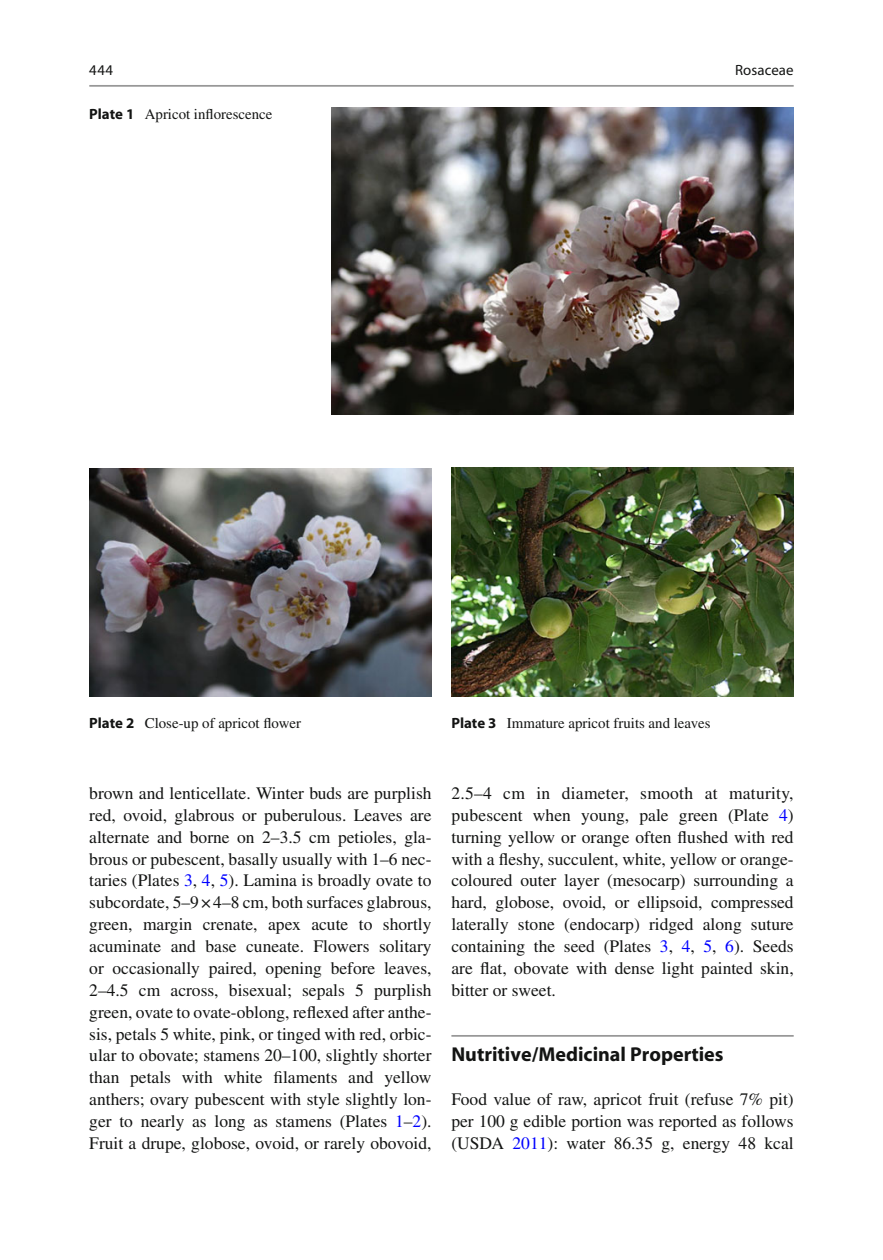
<style>
.page{position:relative;width:883px;height:1260px;background:#fff}
.page>*{position:absolute;margin:0;border:0;box-sizing:border-box;transform-origin:0 0}
.t1{font:700 20.12px "Myriad";color:#131413}
.t2{font:17.5px/21.9px "Times";color:#131413;text-align:justify}
.t3{font:14.88px "Times";color:#131413}
.t4{font:14.88px "Myriad";letter-spacing:.01em;color:#131413}
.s1{font-family:"Myriad";font-weight:700}
.s2{color:#00f}
</style>
<div class="page">
<hr style="left:89px;top:85px;width:705px;height:2px;background:#989898">
<hr style="left:451px;top:1035px;width:343px;height:2px;background:#989898">
<img style="left:451px;top:468px;width:343px;height:228px">
<img style="left:332px;top:107px;width:462px;height:308px">
<img style="left:89px;top:468px;width:343px;height:228px">
<p class="t4" style="left:89px;top:64px;width:25px">444</p>
<p class="t4" style="left:735px;top:64px;width:60px">Rosaceae</p>
<p class="t3" style="left:89px;top:108px;width:185px"><span class="s1">Plate 1</span> Apricot in fl orescence</p>
<p class="t3" style="left:89px;top:718px;width:213px"><span class="s1">Plate 2</span> Close-up of apricot fl ower</p>
<p class="t3" style="left:451px;top:718px;width:261px"><span class="s1">Plate 3</span> Immature apricot fruits and leaves</p>
<p class="t2" style="left:89px;top:784px;width:344px">brown and lenticellate. Winter buds are purplish red, ovoid, glabrous or puberulous. Leaves are alternate and borne on 2–3.5 cm petioles, gla&shy;brous or pubescent, basally usually with 1–6 nec&shy;taries (Plates <span class="s2">3</span> , <span class="s2">4</span> , <span class="s2">5</span> ). Lamina is broadly ovate to subcordate, 5–9 × 4–8 cm, both surfaces glabrous, green, margin crenate, apex acute to shortly acuminate and base cuneate. Flowers solitary or occasionally paired, opening before leaves, 2–4.5 cm across, bisexual; sepals 5 purplish green, ovate to ovate-oblong, re fl exed after anthe&shy;sis, petals 5 white, pink, or tinged with red, orbic&shy;ular to obovate; stamens 20–100, slightly shorter than petals with white fi laments and yellow anthers; ovary pubescent with style slightly lon&shy;ger to nearly as long as stamens (Plates <span class="s2">1</span> – <span class="s2">2</span> ).<br>Fruit a drupe, globose, ovoid, or rarely obovoid,</p>
<p class="t2" style="left:451px;top:784px;width:344px">2.5–4 cm in diameter, smooth at maturity, pubescent when young, pale green (Plate <span class="s2">4</span> ) turning yellow or orange often fl ushed with red with a fl eshy, succulent, white, yellow or orange&shy;coloured outer layer (mesocarp) surrounding a hard, globose, ovoid, or ellipsoid, compressed laterally stone (endocarp) ridged along suture containing the seed (Plates <span class="s2">3</span> , <span class="s2">4</span> , <span class="s2">5</span> , <span class="s2">6</span> ). Seeds are fl at, obovate with dense light painted skin, bitter or sweet.</p>
<p class="t1" style="left:451px;top:1047px;width:274px">Nutritive/Medicinal Properties</p>
<p class="t2" style="left:451px;top:1090px;width:344px">Food value of raw, apricot fruit (refuse 7% pit) per 100 g edible portion was reported as follows (USDA <span class="s2">2011</span> ) : water 86.35 g, energy 48 kcal</p>
</div>
